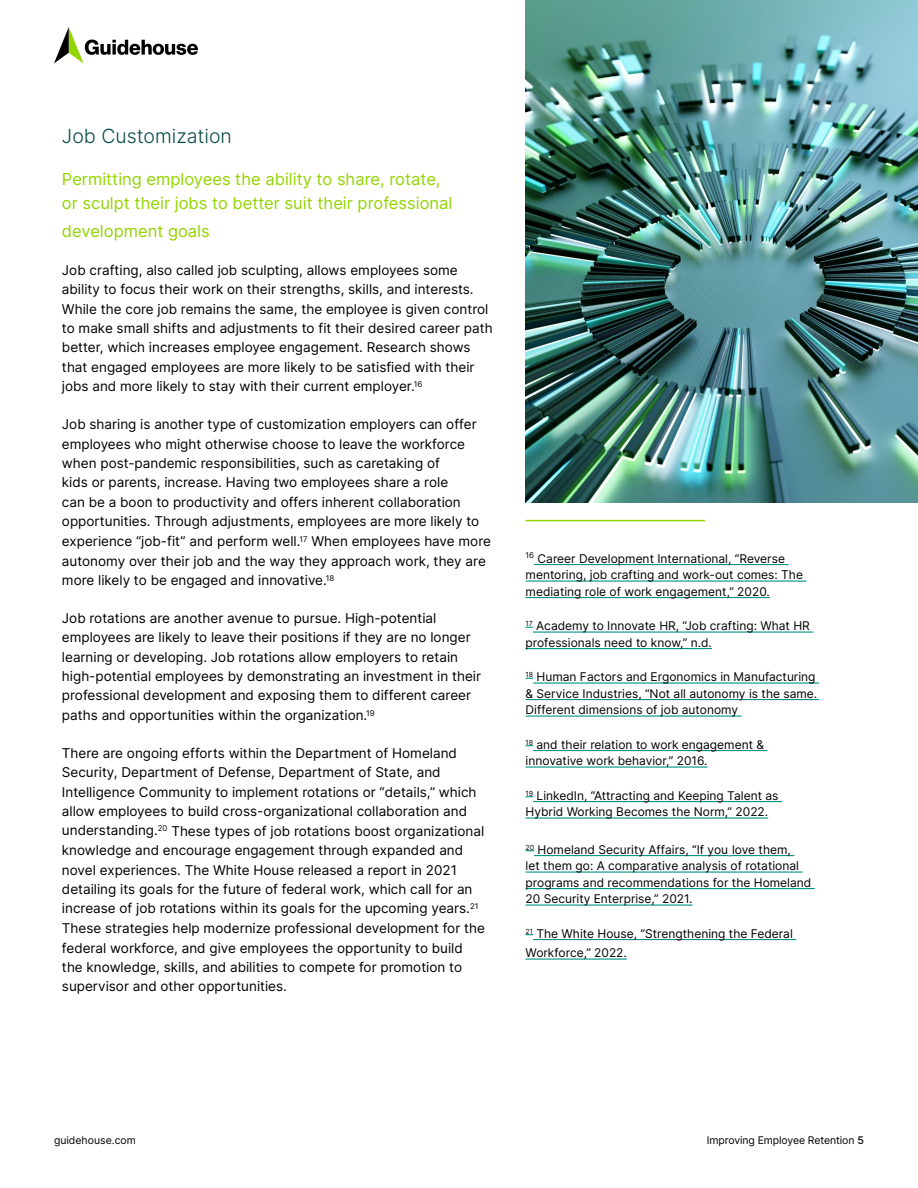
<style>
.page{position:relative;width:918px;height:1188px;background:#fff}
.page>*{position:absolute;margin:0;border:0;box-sizing:border-box;transform-origin:0 0}
.t1{font:19.5px "Inter";color:#054a48}
.t2{font:16.5px/24px "Inter";color:#93d500}
.t3{font:13.5px/19.5px "Inter";color:#000}
.t4{font:12px/16.5px "Inter";color:#000}
.t5{font:10.5px "Inter";letter-spacing:-.01em;color:#000}
</style>
<div class="page">
<img style="left:526px;top:0;width:392px;height:502px">
<svg style="left:54px;top:27px;width:144px;height:36px"></svg>
<hr style="left:534px;top:564px;width:254px;height:1px;background:#019587">
<hr style="left:526px;top:581px;width:280px;height:1px;background:#019587">
<hr style="left:526px;top:597px;width:244px;height:1px;background:#019587">
<hr style="left:533px;top:632px;width:280px;height:1px;background:#019587">
<hr style="left:526px;top:648px;width:186px;height:1px;background:#019587">
<hr style="left:533px;top:683px;width:286px;height:1px;background:#019587">
<hr style="left:526px;top:699px;width:293px;height:1px;background:#019587">
<hr style="left:526px;top:716px;width:215px;height:1px;background:#019587">
<hr style="left:533px;top:750px;width:235px;height:1px;background:#019587">
<hr style="left:526px;top:767px;width:182px;height:1px;background:#019587">
<hr style="left:533px;top:801px;width:249px;height:1px;background:#019587">
<hr style="left:526px;top:818px;width:242px;height:1px;background:#019587">
<hr style="left:534px;top:855px;width:194px;height:1px;background:#019587">
<hr style="left:732px;top:855px;width:62px;height:1px;background:#019587">
<hr style="left:526px;top:872px;width:276px;height:1px;background:#019587">
<hr style="left:526px;top:888px;width:289px;height:1px;background:#019587">
<hr style="left:526px;top:905px;width:167px;height:1px;background:#019587">
<hr style="left:533px;top:939px;width:263px;height:1px;background:#019587">
<hr style="left:526px;top:959px;width:101px;height:1px;background:#019587">
<hr style="left:526px;top:520px;width:179px;height:1px;background:#93d500">
<h1 class="t1" style="left:62px;top:121px;width:171px">Job Customization</h1>
<p class="t2" style="left:62px;top:166px;width:392px">Permitting employees the ability to share, rotate, or sculpt their jobs to better suit their professional</p>
<p class="t2" style="left:62px;top:219px;width:149px">development goals</p>
<p class="t3" style="left:62px;top:260px;width:432px">Job crafting, also called job sculpting, allows employees some ability to focus their work on their strengths, skills, and interests.<br>While the core job remains the same, the employee is given control to make small shifts and adjustments to fit their desired career path better, which increases employee engagement. Research shows that engaged employees are more likely to be satisfied with their jobs and more likely to stay with their current employer.<sup>16</sup></p>
<p class="t3" style="left:62px;top:414px;width:431px">Job sharing is another type of customization employers can offer employees who might otherwise choose to leave the workforce when post-pandemic responsibilities, such as caretaking of<br>kids or parents, increase. Having two employees share a role<br>can be a boon to productivity and offers inherent collaboration opportunities. Through adjustments, employees are more likely to experience “job-fit” and perform well.<sup>17</sup> When employees have more autonomy over their job and the way they approach work, they are more likely to be engaged and innovative.<sup>18</sup></p>
<p class="t3" style="left:62px;top:608px;width:421px">Job rotations are another avenue to pursue. High-potential employees are likely to leave their positions if they are no longer learning or developing. Job rotations allow employers to retain high-potential employees by demonstrating an investment in their professional development and exposing them to different career paths and opportunities within the organization.<sup>19</sup></p>
<p class="t3" style="left:62px;top:743px;width:425px">There are ongoing efforts within the Department of Homeland Security, Department of Defense, Department of State, and Intelligence Community to implement rotations or “details,” which allow employees to build cross-organizational collaboration and understanding.<sup>20</sup> These types of job rotations boost organizational knowledge and encourage engagement through expanded and novel experiences. The White House released a report in 2021 detailing its goals for the future of federal work, which call for an increase of job rotations within its goals for the upcoming years.<sup>21<br></sup>These strategies help modernize professional development for the federal workforce, and give employees the opportunity to build the knowledge, skills, and abilities to compete for promotion to supervisor and other opportunities.</p>
<p class="t4" style="left:526px;top:550px;width:279px"><sup>16</sup> Career Development International, “Reverse mentoring, job crafting and work-out comes: The mediating role of work engagement,” 2020.</p>
<p class="t4" style="left:526px;top:617px;width:286px"><sup>17</sup> Academy to Innovate HR, “Job crafting: What HR professionals need to know,” n.d.</p>
<p class="t4" style="left:526px;top:668px;width:293px"><sup>18</sup> Human Factors and Ergonomics in Manufacturing &amp; Service Industries, “Not all autonomy is the same.<br>Different dimensions of job autonomy</p>
<p class="t4" style="left:526px;top:736px;width:240px"><sup>18</sup> and their relation to work engagement &amp; innovative work behavior,” 2016.</p>
<p class="t4" style="left:526px;top:787px;width:254px"><sup>19</sup> LinkedIn, “Attracting and Keeping Talent as<br>Hybrid Working Becomes the Norm,” 2022.</p>
<p class="t4" style="left:526px;top:841px;width:287px"><sup>20</sup> Homeland Security Affairs, “If you love them,<br>let them go: A comparative analysis of rotational programs and recommendations for the Homeland 20 Security Enterprise,” 2021.</p>
<p class="t4" style="left:526px;top:923px;width:269px;line-height:19.5px"><sup>21</sup> The White House, “Strengthening the Federal<br>Workforce,” 2022.</p>
<p class="t5" style="left:54px;top:1133px;width:83px">guidehouse.com</p>
<p class="t5" style="left:707px;top:1133px;width:159px">Improving Employee Retention 5</p>
</div>
